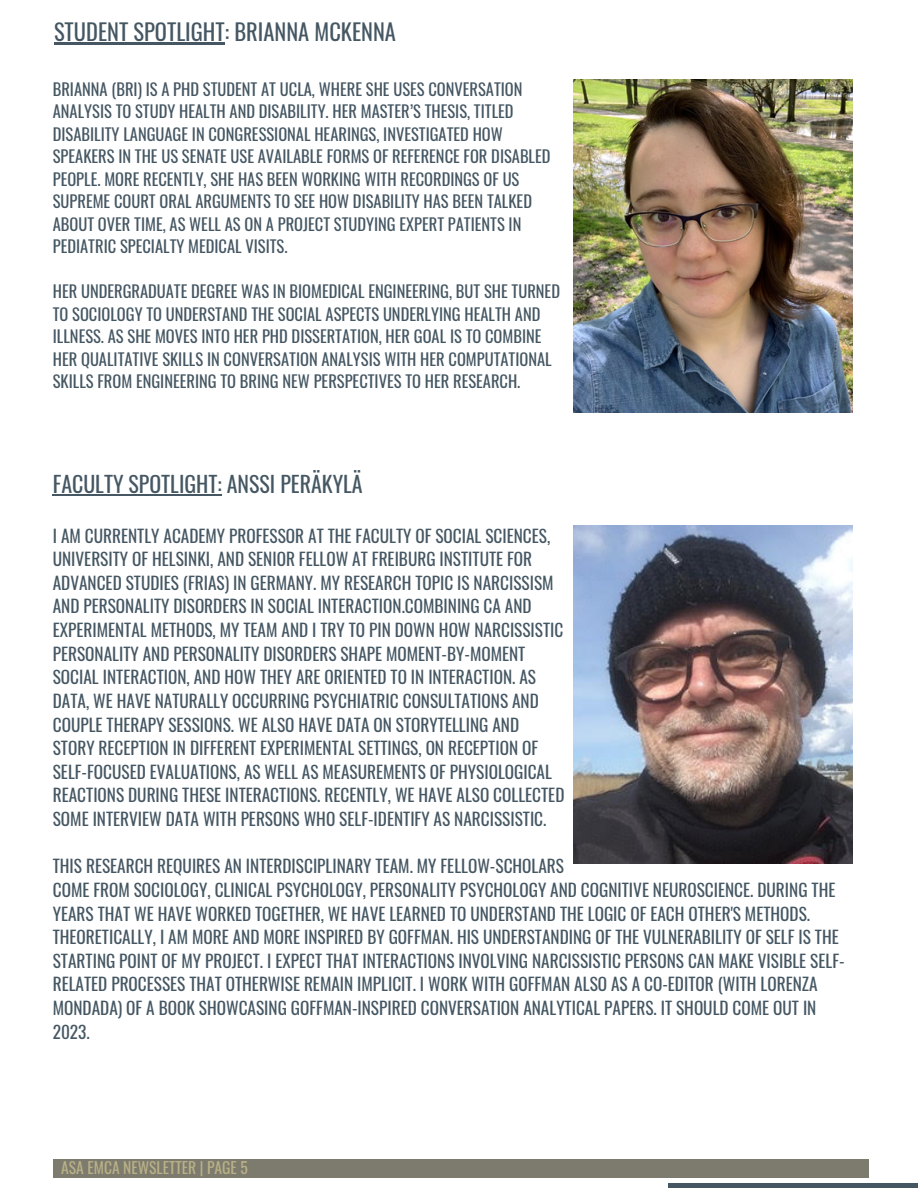
<style>
.page{position:relative;width:918px;height:1188px;background:#fff}
.page>*{position:absolute;margin:0;border:0;box-sizing:border-box;transform-origin:0 0}
.t1{font:22.5px "Oswald";color:#455763}
.t2{font:21.9px "Oswald";color:#455763}
.t3{font:17.25px/23.7px "Oswald";color:#455763}
.t4{font:16.5px/22.5px "Oswald";color:#455763}
.t5{font:15.6px "Oswald";color:#bab187}
</style>
<div class="page">
<div style="left:53px;top:1159px;width:815px;height:18px;background:#7d7b6e"></div>
<div style="left:669px;top:1183px;width:249px;height:5px;background:#455763"></div>
<img style="left:574px;top:525px;width:279px;height:339px">
<img style="left:574px;top:79px;width:279px;height:333px">
<hr style="left:54px;top:42px;width:171px;height:3px;background:#455763">
<hr style="left:53px;top:495px;width:169px;height:1px;background:#455763">
<h1 class="t1" style="left:54px;top:14px;width:344px">STUDENT SPOTLIGHT: BRIANNA MCKENNA</h1>
<p class="t4" style="left:53px;top:77px;width:499px">BRIANNA (BRI) IS A PHD STUDENT AT UCLA, WHERE SHE USES CONVERSATION ANALYSIS TO STUDY HEALTH AND DISABILITY. HER MASTER’S THESIS, TITLED DISABILITY LANGUAGE IN CONGRESSIONAL HEARINGS, INVESTIGATED HOW SPEAKERS IN THE US SENATE USE AVAILABLE FORMS OF REFERENCE FOR DISABLED PEOPLE. MORE RECENTLY, SHE HAS BEEN WORKING WITH RECORDINGS OF US SUPREME COURT ORAL ARGUMENTS TO SEE HOW DISABILITY HAS BEEN TALKED ABOUT OVER TIME, AS WELL AS ON A PROJECT STUDYING EXPERT PATIENTS IN PEDIATRIC SPECIALTY MEDICAL VISITS.</p>
<p class="t4" style="left:53px;top:279px;width:509px">HER UNDERGRADUATE DEGREE WAS IN BIOMEDICAL ENGINEERING, BUT SHE TURNED TO SOCIOLOGY TO UNDERSTAND THE SOCIAL ASPECTS UNDERLYING HEALTH AND ILLNESS. AS SHE MOVES INTO HER PHD DISSERTATION, HER GOAL IS TO COMBINE HER QUALITATIVE SKILLS IN CONVERSATION ANALYSIS WITH HER COMPUTATIONAL SKILLS FROM ENGINEERING TO BRING NEW PERSPECTIVES TO HER RESEARCH.</p>
<p class="t2" style="left:53px;top:467px;width:311px">FACULTY SPOTLIGHT: ANSSI PERÄKYLÄ</p>
<p class="t3" style="left:53px;top:523px;width:513px">I AM CURRENTLY ACADEMY PROFESSOR AT THE FACULTY OF SOCIAL SCIENCES, UNIVERSITY OF HELSINKI, AND SENIOR FELLOW AT FREIBURG INSTITUTE FOR ADVANCED STUDIES (FRIAS) IN GERMANY. MY RESEARCH TOPIC IS NARCISSISM AND PERSONALITY DISORDERS IN SOCIAL INTERACTION.COMBINING CA AND EXPERIMENTAL METHODS, MY TEAM AND I TRY TO PIN DOWN HOW NARCISSISTIC PERSONALITY AND PERSONALITY DISORDERS SHAPE MOMENT-BY-MOMENT SOCIAL INTERACTION, AND HOW THEY ARE ORIENTED TO IN INTERACTION. AS DATA, WE HAVE NATURALLY OCCURRING PSYCHIATRIC CONSULTATIONS AND COUPLE THERAPY SESSIONS. WE ALSO HAVE DATA ON STORYTELLING AND STORY RECEPTION IN DIFFERENT EXPERIMENTAL SETTINGS, ON RECEPTION OF SELF-FOCUSED EVALUATIONS, AS WELL AS MEASUREMENTS OF PHYSIOLOGICAL REACTIONS DURING THESE INTERACTIONS. RECENTLY, WE HAVE ALSO COLLECTED SOME INTERVIEW DATA WITH PERSONS WHO SELF-IDENTIFY AS NARCISSISTIC.</p>
<p class="t3" style="left:53px;top:854px;width:793px">THIS RESEARCH REQUIRES AN INTERDISCIPLINARY TEAM. MY FELLOW-SCHOLARS<br>COME FROM SOCIOLOGY, CLINICAL PSYCHOLOGY, PERSONALITY PSYCHOLOGY AND COGNITIVE NEUROSCIENCE. DURING THE YEARS THAT WE HAVE WORKED TOGETHER, WE HAVE LEARNED TO UNDERSTAND THE LOGIC OF EACH OTHER'S METHODS.<br>THEORETICALLY, I AM MORE AND MORE INSPIRED BY GOFFMAN. HIS UNDERSTANDING OF THE VULNERABILITY OF SELF IS THE STARTING POINT OF MY PROJECT. I EXPECT THAT INTERACTIONS INVOLVING NARCISSISTIC PERSONS CAN MAKE VISIBLE SELF-RELATED PROCESSES THAT OTHERWISE REMAIN IMPLICIT. I WORK WITH GOFFMAN ALSO AS A CO-EDITOR (WITH LORENZA MONDADA) OF A BOOK SHOWCASING GOFFMAN-INSPIRED CONVERSATION ANALYTICAL PAPERS. IT SHOULD COME OUT IN 2023.</p>
<p class="t5" style="left:61px;top:1155px;width:188px">ASA EMCA NEWSLETTER | PAGE 5</p>
</div>
